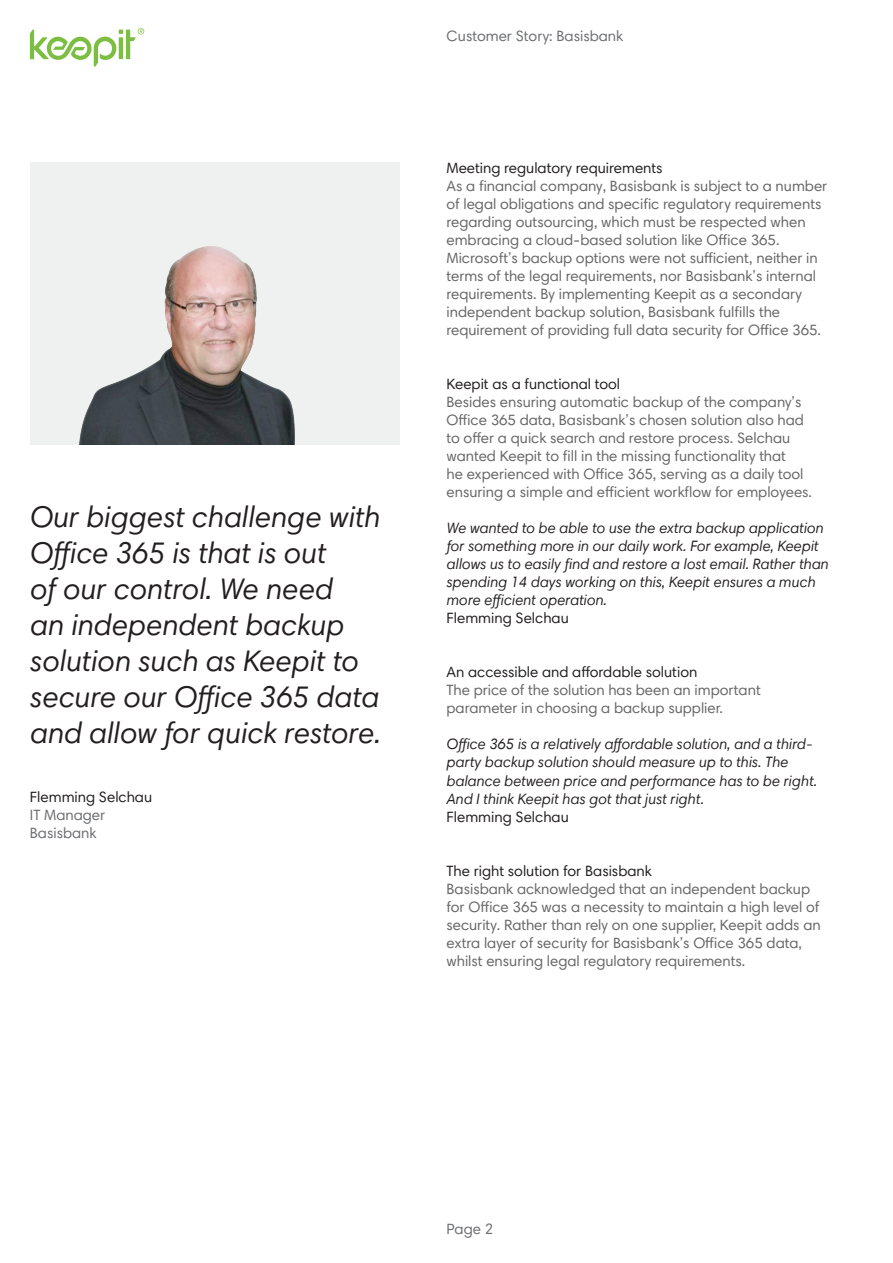
<style>
.page{position:relative;width:893px;height:1263px;background:#fff}
.page>*{position:absolute;margin:0;border:0;box-sizing:border-box;transform-origin:0 0}
.Paragraph_Style_1{font:italic 30px/36px "Harmonia Sans Std";color:#231f20}
.Paragraph_Style_2{font:15px/18px "Harmonia Sans Std";color:#666}
.Paragraph_Style_2-2{font:italic 15px/18px "Harmonia Sans Pro";color:#231f20}
.Paragraph_Style_2-3{font:15px "Harmonia Sans Std";color:#231f20}
.Paragraph_Style_2-4{font:15px "Harmonia Sans Std";color:#6c6d70}
</style>
<div class="page">
<div style="left:30px;top:162px;width:370px;height:283px;background:#eff0f0"></div>
<img style="left:79px;top:246px;width:216px;height:199px">
<svg style="left:30px;top:28px;width:114px;height:39px"></svg>
<p class="Paragraph_Style_1" style="left:30px;top:499px;width:352px">Our biggest challenge with<br>Office 365 is that is out<br>of our control. We need<br>an independent backup solution such as Keepit to secure our Office 365 data and allow for quick restore.</p>
<p class="Paragraph_Style_2-3" style="left:30px;top:788px;width:124px">Flemming Selchau</p>
<p class="Paragraph_Style_2-4" style="left:30px;top:806px;width:77px">IT Manager</p>
<p class="Paragraph_Style_2-4" style="left:30px;top:824px;width:68px">Basisbank</p>
<p class="Paragraph_Style_2-4" style="left:446px;top:26px;width:178px">Customer Story: Basisbank</p>
<p class="Paragraph_Style_2-3" style="left:446px;top:159px;width:218px">Meeting regulatory requirements</p>
<p class="Paragraph_Style_2" style="left:446px;top:177px;width:382px">As a financial company, Basisbank is subject to a number of legal obligations and specific regulatory requirements regarding outsourcing, which must be respected when embracing a cloud-based solution like Office 365.</p>
<p class="Paragraph_Style_2" style="left:446px;top:249px;width:376px">Microsoft’s backup options were not sufficient, neither in terms of the legal requirements, nor Basisbank’s internal requirements. By implementing Keepit as a secondary independent backup solution, Basisbank fulfills the requirement of providing full data security for Office 365.</p>
<p class="Paragraph_Style_2-3" style="left:446px;top:375px;width:175px">Keepit as a functional tool</p>
<p class="Paragraph_Style_2" style="left:446px;top:393px;width:367px">Besides ensuring automatic backup of the company’s Office 365 data, Basisbank’s chosen solution also had to offer a quick search and restore process. Selchau wanted Keepit to fill in the missing functionality that<br>he experienced with Office 365, serving as a daily tool ensuring a simple and efficient workflow for employees.</p>
<p class="Paragraph_Style_2-2" style="left:446px;top:519px;width:384px">We wanted to be able to use the extra backup application for something more in our daily work. For example, Keepit allows us to easily find and restore a lost email. Rather than spending 14 days working on this, Keepit ensures a much more efficient operation.</p>
<p class="Paragraph_Style_2-3" style="left:446px;top:609px;width:124px">Flemming Selchau</p>
<p class="Paragraph_Style_2-3" style="left:446px;top:663px;width:252px">An accessible and affordable solution</p>
<p class="Paragraph_Style_2" style="left:446px;top:681px;width:316px">The price of the solution has been an important parameter in choosing a backup supplier.</p>
<p class="Paragraph_Style_2-2" style="left:446px;top:735px;width:372px">Office 365 is a relatively affordable solution, and a third&shy;party backup solution should measure up to this. The balance between price and performance has to be right.<br>And I think Keepit has got that just right.</p>
<p class="Paragraph_Style_2-3" style="left:446px;top:807px;width:124px">Flemming Selchau</p>
<p class="Paragraph_Style_2-3" style="left:446px;top:861px;width:207px">The right solution for Basisbank</p>
<p class="Paragraph_Style_2" style="left:446px;top:879px;width:376px">Basisbank acknowledged that an independent backup for Office 365 was a necessity to maintain a high level of security. Rather than rely on one supplier, Keepit adds an extra layer of security for Basisbank’s Office 365 data, whilst ensuring legal regulatory requirements.</p>
<p class="Paragraph_Style_2-4" style="left:446px;top:1219px;width:48px">Page 2</p>
</div>
